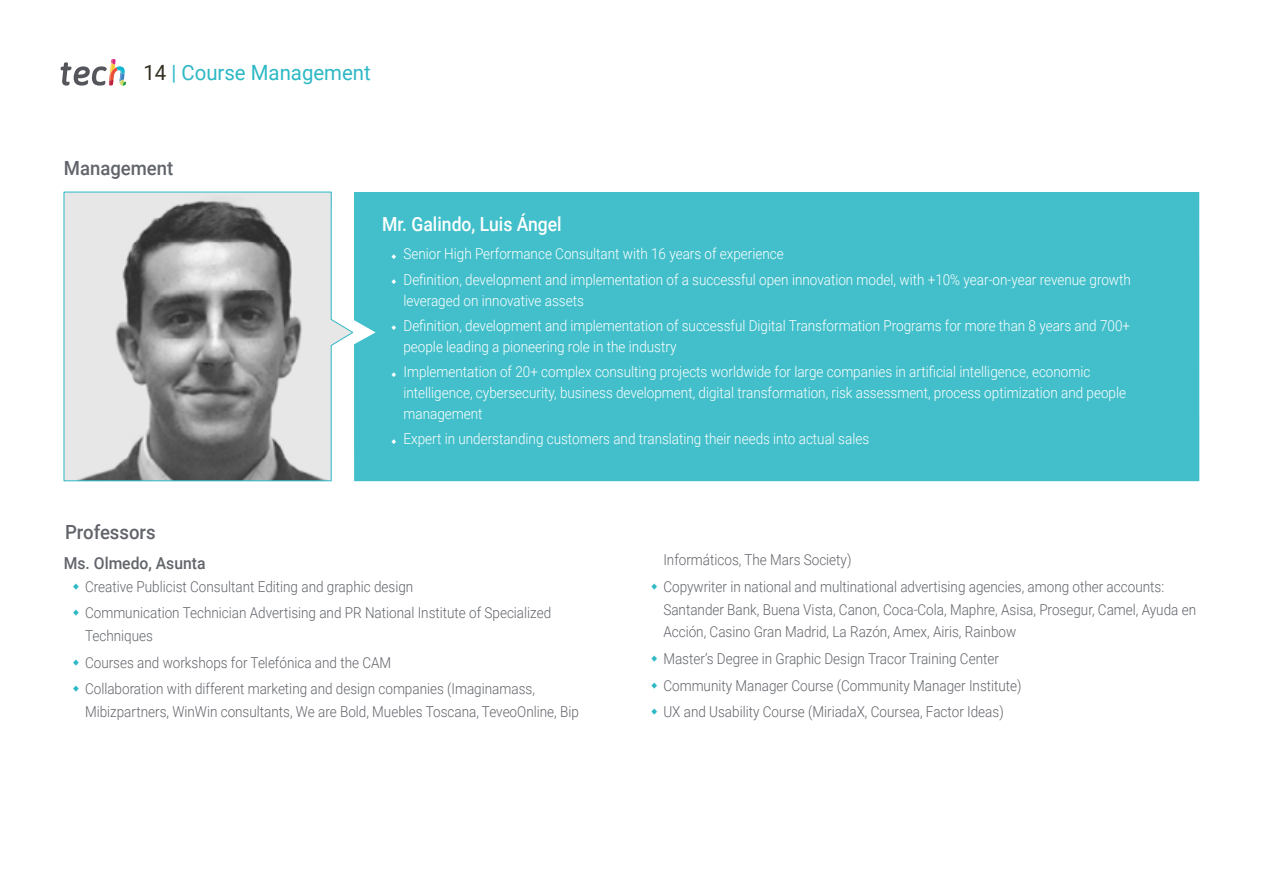
<style>
.page{position:relative;width:1263px;height:893px;background:#fff}
.page>*{position:absolute;margin:0;border:0;box-sizing:border-box;transform-origin:0 0}
.t1{font:21px "Roboto";color:#2db8c5}
.t2{font:500 19.5px "Roboto";color:#61646a;scale:.95 1}
.t3{font:500 19.5px "Roboto";color:#fff;scale:.9 1}
.t4{font:500 16.5px "Roboto";color:#61646a;scale:.95 1}
.t5{font:300 15px/26.7px "Roboto";color:#61646a;scale:.9 1}
.t6{font:300 15px/25.2px "Roboto";color:#fff;scale:.9 1}
.s1{color:#312e20}
</style>
<div class="page">
<svg style="left:61px;top:59px;width:65px;height:27px"></svg>
<div style="left:354px;top:192px;width:845px;height:289px;background:#42bfca"></div>
<svg style="left:64px;top:192px;width:289px;height:289px;background:#b0b1b1"></svg>
<svg style="left:392px;top:254px;width:4px;height:5px"></svg>
<svg style="left:392px;top:279px;width:4px;height:5px"></svg>
<svg style="left:392px;top:326px;width:4px;height:5px"></svg>
<svg style="left:392px;top:372px;width:4px;height:5px"></svg>
<svg style="left:392px;top:439px;width:4px;height:5px"></svg>
<h1 class="t1" style="left:144px;top:57px;width:229px"><span class="s1">14</span> | Course Management</h1>
<h2 class="t2" style="left:64px;top:154px;width:117px">Management</h2>
<h2 class="t3" style="left:382px;top:211px;width:201px">Mr. Galindo, Luis Ángel</h2>
<p class="t6" style="left:403px;top:241px;width:810px">Senior High Performance Consultant with 16 years of experience<br>Definition, development and implementation of a successful open innovation model, with +10% year-on-year revenue growth</p>
<p class="t6" style="left:403px;top:287px;width:809px">leveraged on innovative assets<br>Definition, development and implementation of successful Digital Transformation Programs for more than 8 years and 700+</p>
<p class="t6" style="left:403px;top:333px;width:765px">people leading a pioneering role in the industry<br>Implementation of 20+ complex consulting projects worldwide for large companies in artificial intelligence, economic</p>
<p class="t6" style="left:403px;top:382px;width:804px;line-height:21px">intelligence, cybersecurity, business development, digital transformation, risk assessment, process optimization and people management</p>
<p class="t6" style="left:403px;top:426px;width:519px">Expert in understanding customers and translating their needs into actual sales</p>
<h2 class="t2" style="left:65px;top:518px;width:97px">Professors</h2>
<p class="t4" style="left:64px;top:552px;width:151px">Ms. Olmedo, Asunta</p>
<p class="t5" style="left:85px;top:572px;width:519px">Creative Publicist Consultant Editing and graphic design<br>Communication Technician Advertising and PR National Institute of Specialized</p>
<p class="t5" style="left:85px;top:621px;width:501px">Techniques<br>Courses and workshops for Telefónica and the CAM<br>Collaboration with different marketing and design companies (Imaginamass,</p>
<p class="t5" style="left:85px;top:697px;width:550px">Mibizpartners, WinWin consultants, We are Bold, Muebles Toscana, TeveoOnline, Bip</p>
<p class="t5" style="left:663px;top:546px;width:558px">Informáticos, The Mars Society)<br>Copywriter in national and multinational advertising agencies, among other accounts:</p>
<p class="t5" style="left:663px;top:597px;width:593px;line-height:22.5px">Santander Bank, Buena Vista, Canon, Coca-Cola, Maphre, Asisa, Prosegur, Camel, Ayuda en<br>Acción, Casino Gran Madrid, La Razón, Amex, Airis, Rainbow</p>
<p class="t5" style="left:663px;top:645px;width:400px">Master’s Degree in Graphic Design Tracor Training Center<br>Community Manager Course (Community Manager Institute)<br>UX and Usability Course (MiriadaX, Coursea, Factor Ideas)</p>
</div>
